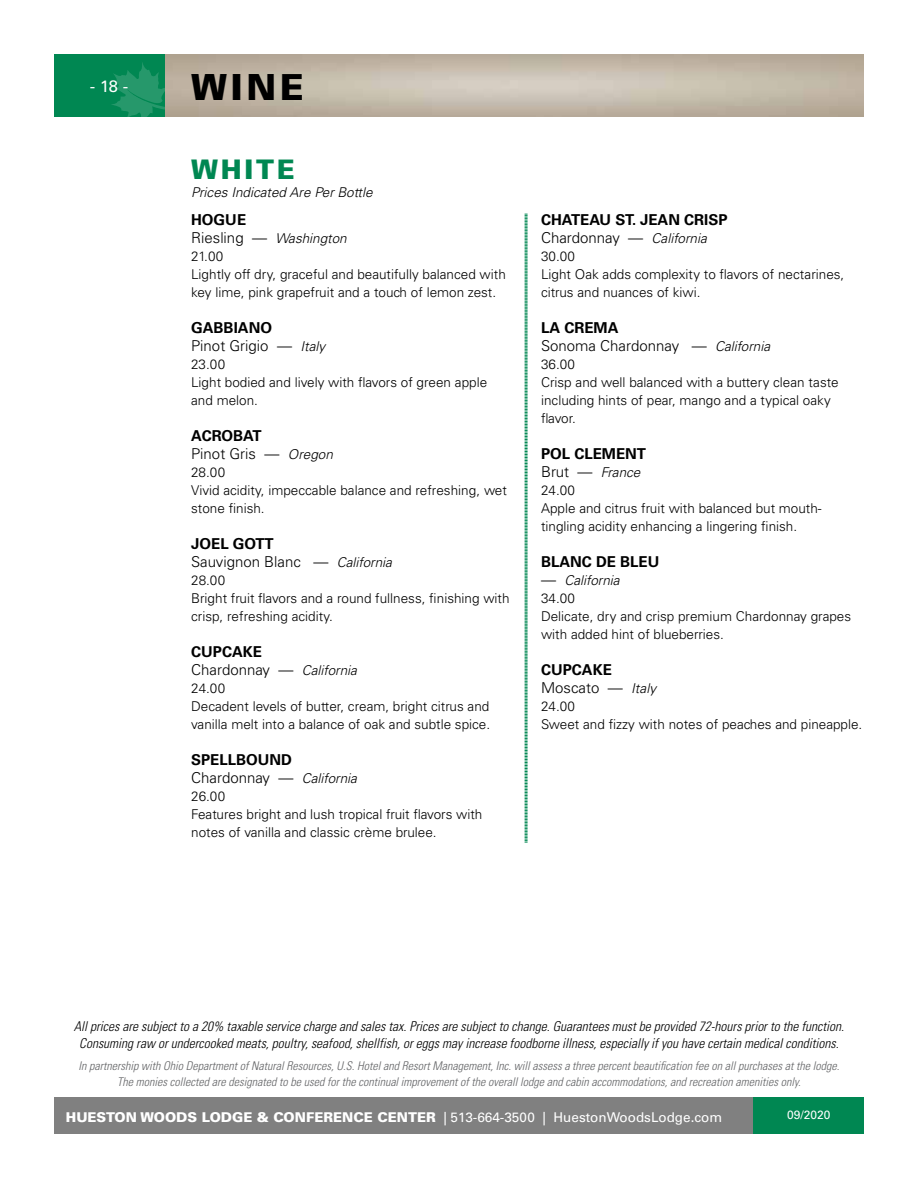
<style>
.page{position:relative;width:918px;height:1188px;background:#fff}
.page>*{position:absolute;margin:0;border:0;box-sizing:border-box;transform-origin:0 0}
.t1{font:900 36px "Univers LT Std";color:#000}
.t2{font:900 27px "Univers LT Std";letter-spacing:.1em;color:#008752}
.t3{font:16.5px "Univers LT Std";color:#fff}
.t4{font:300 15px/18px "Univers LT Std";color:#000}
.t5{font:700 15px/18px "Univers LT Std";color:#000}
.t6{font:300 13.5px/18px "Univers LT Std";color:#000}
.t7{font:italic 300 condensed 13.5px/16.2px "Univers LT Std";color:#000;text-align:center}
.t8{font:13.5px "Univers LT Std";color:#fff}
.t9{font:italic 300 13.5px "Univers LT Std";color:#000}
.t10{font:italic 300 condensed 12px/16.2px "Univers LT Std";color:#636466;text-align:center}
.t11{font:12px "Univers LT Std";color:#fff}
.s1{font-size:15px}
.s2{font-style:italic}
.s3{font-weight:700}
.s4{font-style:italic;font-size:13.5px}
.s5{font-weight:300}
.s6{font-weight:300;font-style:italic;font-size:13.5px}
.s7{font-weight:900}
</style>
<div class="page">
<div style="left:54px;top:1097px;width:700px;height:37px;background:#808080"></div>
<img style="left:164px;top:54px;width:700px;height:63px">
<div style="left:54px;top:54px;width:110px;height:63px;background:#008752"></div>
<div style="left:754px;top:1097px;width:110px;height:37px;background:#008752"></div>
<svg style="left:111px;top:62px;width:53px;height:55px"></svg>
<svg style="left:524px;top:214px;width:4px;height:629px;background:#7fc2a7"></svg>
<p class="t3" style="left:90px;top:76px;width:40px">- 18 -</p>
<h1 class="t1" style="left:191px;top:64px;width:114px">WINE</h1>
<h2 class="t2" style="left:191px;top:152px;width:105px">WHITE</h2>
<p class="t9" style="left:191px;top:184px;width:183px">Prices Indicated Are Per Bottle</p>
<p class="t5" style="left:191px;top:211px;width:57px">HOGUE</p>
<p class="t6" style="left:191px;top:229px;width:316px"><span class="s1">Riesling —</span> <span class="s2">Washington<br></span>21.00<br>Lightly off dry, graceful and beautifully balanced with key lime, pink grapefruit and a touch of lemon zest.</p>
<p class="t4" style="left:191px;top:318px;width:136px"><span class="s3">GABBIANO<br></span>Pinot Grigio — <span class="s4">Italy</span></p>
<p class="t6" style="left:191px;top:355px;width:298px">23.00<br>Light bodied and lively with flavors of green apple and melon.</p>
<p class="t4" style="left:191px;top:426px;width:143px"><span class="s3">ACROBAT<br></span>Pinot Gris — <span class="s4">Oregon</span></p>
<p class="t6" style="left:191px;top:463px;width:317px">28.00<br>Vivid acidity, impeccable balance and refreshing, wet stone finish.</p>
<p class="t4" style="left:191px;top:534px;width:202px"><span class="s3">JOEL GOTT<br></span>Sauvignon Blanc — <span class="s4">California</span></p>
<p class="t6" style="left:191px;top:571px;width:320px">28.00<br>Bright fruit flavors and a round fullness, finishing with crisp, refreshing acidity.</p>
<p class="t4" style="left:191px;top:642px;width:167px"><span class="s3">CUPCAKE<br></span>Chardonnay — <span class="s4">California</span></p>
<p class="t6" style="left:191px;top:679px;width:301px">24.00<br>Decadent levels of butter, cream, bright citrus and vanilla melt into a balance of oak and subtle spice.</p>
<p class="t4" style="left:191px;top:750px;width:167px"><span class="s3">SPELLBOUND<br></span>Chardonnay — <span class="s4">California</span></p>
<p class="t6" style="left:191px;top:787px;width:293px">26.00<br>Features bright and lush tropical fruit flavors with notes of vanilla and classic crème brulee.</p>
<p class="t5" style="left:541px;top:211px;width:188px">CHATEAU ST. JEAN CRISP<br><span class="s5">Chardonnay —</span> <span class="s6">California</span></p>
<p class="t6" style="left:541px;top:247px;width:305px">30.00<br>Light Oak adds complexity to flavors of nectarines, citrus and nuances of kiwi.</p>
<p class="t4" style="left:541px;top:318px;width:231px"><span class="s3">LA CREMA<br></span>Sonoma Chardonnay — <span class="s4">California</span></p>
<p class="t6" style="left:541px;top:355px;width:299px">36.00<br>Crisp and well balanced with a buttery clean taste including hints of pear, mango and a typical oaky flavor.</p>
<p class="t5" style="left:541px;top:445px;width:107px">POL CLEMENT</p>
<p class="t6" style="left:541px;top:463px;width:282px"><span class="s1">Brut —</span> <span class="s2">France<br></span>24.00<br>Apple and citrus fruit with balanced but mouth&shy;tingling acidity enhancing a lingering finish.</p>
<p class="t5" style="left:541px;top:553px;width:120px">BLANC DE BLEU</p>
<p class="t6" style="left:541px;top:571px;width:312px"><span class="s1">—</span> <span class="s2">California<br></span>34.00<br>Delicate, dry and crisp premium Chardonnay grapes with added hint of blueberries.</p>
<p class="t4" style="left:541px;top:660px;width:117px"><span class="s3">CUPCAKE<br></span>Moscato — <span class="s4">Italy</span></p>
<p class="t6" style="left:541px;top:697px;width:323px">24.00<br>Sweet and fizzy with notes of peaches and pineapple.</p>
<p class="t7" style="left:74px;top:1019px;width:772px">All prices are subject to a 20% taxable service charge and sales tax. Prices are subject to change. Guarantees must be provided 72-hours prior to the function.<br>Consuming raw or undercooked meats, poultry, seafood, shellfish, or eggs may increase foodborne illness, especially if you have certain medical conditions.</p>
<p class="t10" style="left:79px;top:1057px;width:762px">In partnership with Ohio Department of Natural Resources, U.S. Hotel and Resort Management, Inc. will assess a three percent beautification fee on all purchases at the lodge.<br>The monies collected are designated to be used for the continual improvement of the overall lodge and cabin accommodations, and recreation amenities only.</p>
<p class="t8" style="left:66px;top:1109px;width:658px"><span class="s7">HUESTON WOODS LODGE &amp; CONFERENCE CENTER</span> | 513-664-3500 | HuestonWoodsLodge.com</p>
<p class="t11" style="left:787px;top:1108px;width:45px">09/2020</p>
</div>
